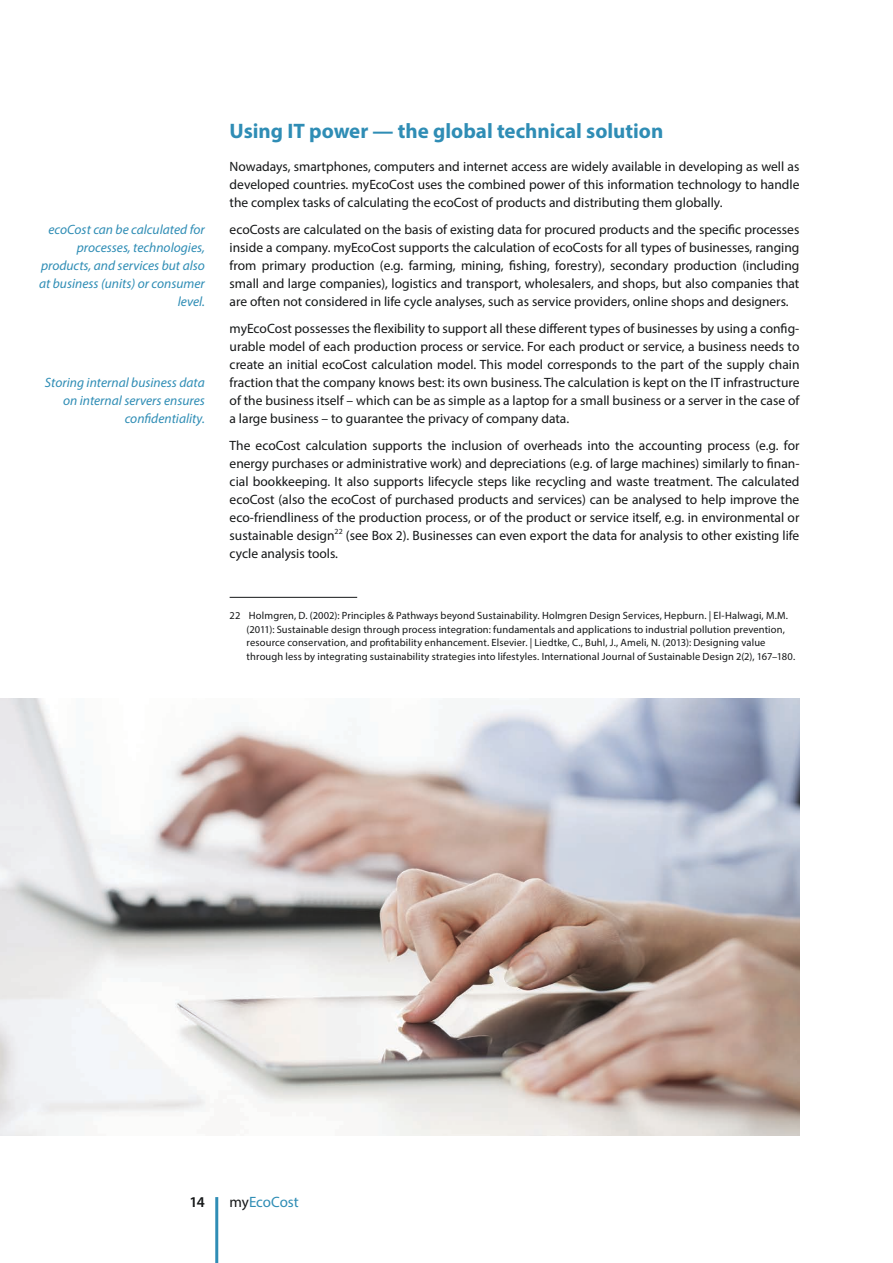
<style>
.page{position:relative;width:893px;height:1263px;background:#fff}
.page>*{position:absolute;margin:0;border:0;box-sizing:border-box;transform-origin:0 0}
.t1{font:700 21px "Myriad Pro";color:#2f8db5}
.t2{font:15px "Myriad Pro";color:#2f8db5}
.t3{font:600 15px "Myriad Pro";color:#141617}
.t4{font:13.5px/18px "Myriad Pro";color:#141617;text-align:justify}
.t5{font:italic 13.5px/18px "Myriad Pro";color:#2f8db5;text-align:right}
.t6{font:10.5px/13.5px "Myriad Pro";letter-spacing:.01em;color:#141617}
.s1{color:#141617}
</style>
<div class="page">
<hr style="left:215px;top:1197px;width:3px;height:66px;background:#2f8db5">
<hr style="left:230px;top:597px;width:127px;height:1px;background:#141617">
<img style="left:0;top:698px;width:799px;height:437px">
<p class="t5" style="left:39px;top:220px;width:167px">ecoCost can be calculated for processes, technologies, products, and services but also at business (units) or consumer level.</p>
<p class="t5" style="left:45px;top:373px;width:161px">Storing internal business data on internal servers ensures confidentiality.</p>
<h1 class="t1" style="left:230px;top:118px;width:435px">Using IT power — the global technical solution</h1>
<p class="t4" style="left:230px;top:157px;width:571px">Nowadays, smartphones, computers and internet access are widely available in developing as well as developed countries. myEcoCost uses the combined power of this information technology to handle the complex tasks of calculating the ecoCost of products and distributing them globally.</p>
<p class="t4" style="left:230px;top:220px;width:571px">ecoCosts are calculated on the basis of existing data for procured products and the specific processes inside a company. myEcoCost supports the calculation of ecoCosts for all types of businesses, ranging from primary production (e.g. farming, mining, fishing, forestry), secondary production (including small and large companies), logistics and transport, wholesalers, and shops, but also companies that are often not considered in life cycle analyses, such as service providers, online shops and designers.</p>
<p class="t4" style="left:230px;top:319px;width:571px">myEcoCost possesses the flexibility to support all these different types of businesses by using a config&shy;urable model of each production process or service. For each product or service, a business needs to create an initial ecoCost calculation model. This model corresponds to the part of the supply chain fraction that the company knows best: its own business. The calculation is kept on the IT infrastructure of the business itself – which can be as simple as a laptop for a small business or a server in the case of a large business – to guarantee the privacy of company data.</p>
<p class="t4" style="left:230px;top:436px;width:571px">The ecoCost calculation supports the inclusion of overheads into the accounting process (e.g. for energy purchases or administrative work) and depreciations (e.g. of large machines) similarly to finan&shy;cial bookkeeping. It also supports lifecycle steps like recycling and waste treatment. The calculated ecoCost (also the ecoCost of purchased products and services) can be analysed to help improve the eco-friendliness of the production process, or of the product or service itself, e.g. in environmental or sustainable design<sup>22</sup> (see Box 2). Businesses can even export the data for analysis to other existing life cycle analysis tools.</p>
<p class="t6" style="left:247px;top:609px;width:550px;text-indent:-17px">22 Holmgren, D. (2002): Principles &amp; Pathways beyond Sustainability. Holmgren Design Services, Hepburn. | El-Halwagi, M.M. (2011): Sustainable design through process integration: fundamentals and applications to industrial pollution prevention, resource conservation, and profitability enhancement. Elsevier. | Liedtke, C., Buhl, J., Ameli, N. (2013): Designing value through less by integrating sustainability strategies into lifestyles. International Journal of Sustainable Design 2(2), 167–180.</p>
<p class="t3" style="left:190px;top:1193px;width:17px">14</p>
<p class="t2" style="left:230px;top:1193px;width:71px"><span class="s1">my</span>EcoCost</p>
</div>
